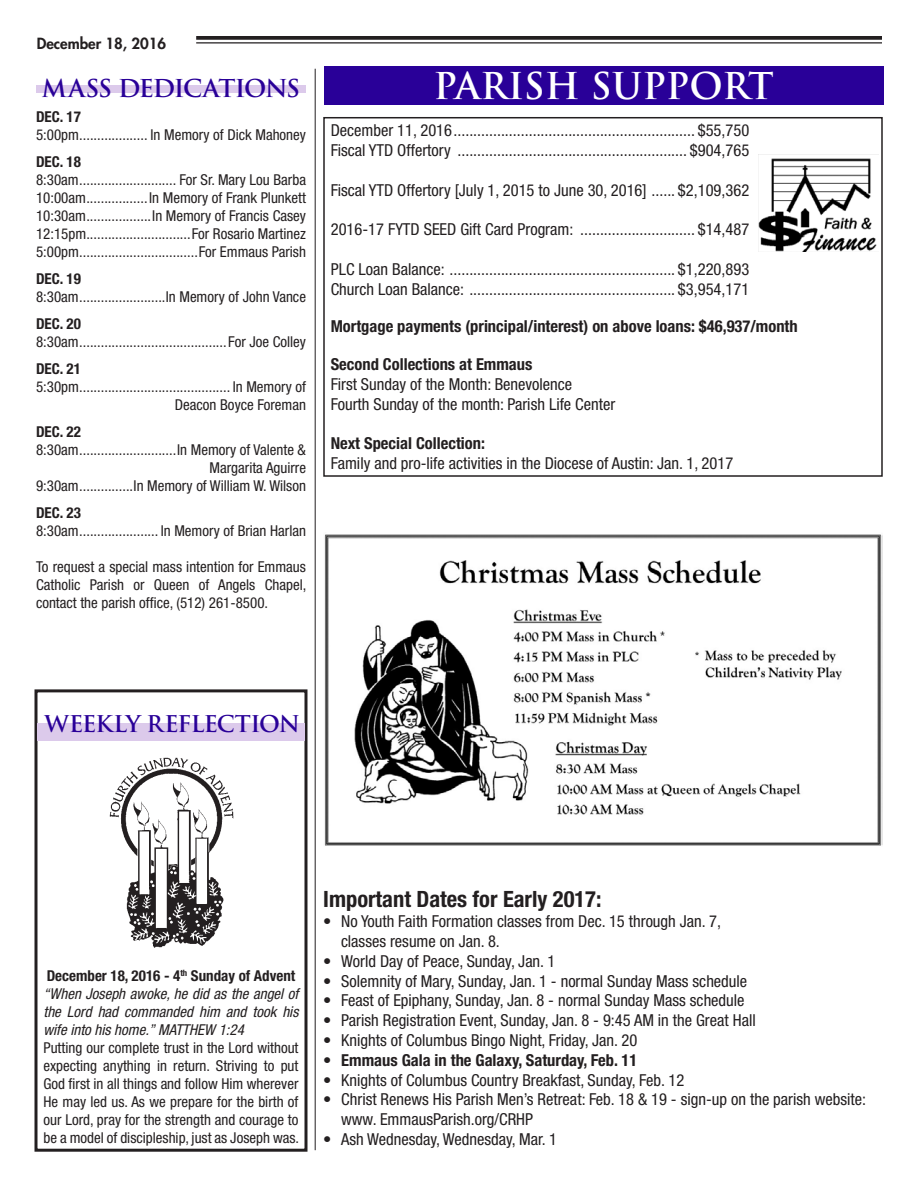
<style>
.page{position:relative;width:918px;height:1188px;background:#fff}
.page>*{position:absolute;margin:0;border:0;box-sizing:border-box;transform-origin:0 0}
.t1{font:700 36px "Trajan Pro";color:#fff}
.t2{font:700 24px "Trajan Pro";letter-spacing:-.05em;color:#290098}
.t3{font:700 condensed 22.5px "Helvetica Neue LT Std";color:#231f20}
.t4{font:700 22.5px "Trajan Pro";letter-spacing:-.04em;color:#290098}
.t5{font:condensed 16.5px/19.8px "Helvetica Neue LT Std";color:#231f20}
.t6{font:700 condensed 16.5px "Helvetica Neue LT Std";color:#231f20}
.t7{font:condensed 15px/18px "Helvetica Neue LT Std";color:#231f20;text-align:justify}
.t8{font:italic condensed 15px/18px "Helvetica Neue LT Std";color:#231f20}
.t9{font:700 condensed 15px "Helvetica Neue LT Std";color:#231f20}
.t10{font:800 15px "Futura Std";color:#231f20}
.s1{font-weight:700;font-style:normal}
.s2{font-weight:400}
</style>
<div class="page">
<hr style="left:315px;top:69px;width:1px;height:1081px;background:#231f20">
<div style="left:36px;top:85px;width:270px;height:7px;background:#dccaeb"></div>
<div style="left:324px;top:66px;width:559px;height:39px;background:#290098"></div>
<img style="left:758px;top:158px;width:119px;height:93px">
<div style="left:34px;top:689px;width:274px;height:463px;border:3px solid #231f20"></div>
<div style="left:323px;top:117px;width:560px;height:360px;border:2px solid #231f20"></div>
<div style="left:38px;top:724px;width:267px;height:17px;background:#dccaeb"></div>
<img style="left:109px;top:757px;width:125px;height:191px">
<img style="left:324px;top:534px;width:559px;height:312px">
<svg style="left:196px;top:36px;width:686px;height:4px;fill:#231f20"></svg>
<hr style="left:196px;top:42px;width:686px;height:2px;background:#231f20">
<p class="t10" style="left:37px;top:34px;width:131px">December 18, 2016</p>
<h2 class="t2" style="left:42px;top:73px;width:260px">MASS DEDICATIONS</h2>
<p class="t9" style="left:36px;top:108px;width:46px">DEC. 17</p>
<p class="t7" style="left:36px;top:126px;width:271px">5:00pm................... In Memory of Dick Mahoney</p>
<p class="t9" style="left:36px;top:153px;width:46px">DEC. 18</p>
<p class="t7" style="left:36px;top:171px;width:271px">8:30am........................... For Sr. Mary Lou Barba 10:00am.................In Memory of Frank Plunkett 10:30am..................In Memory of Francis Casey 12:15pm</p>
<p class="t7" style="left:192px;top:225px;width:116px">For Rosario Martinez</p>
<p class="t7" style="left:36px;top:243px;width:44px">5:00pm</p>
<p class="t7" style="left:199px;top:243px;width:109px">For Emmaus Parish</p>
<p class="t9" style="left:36px;top:270px;width:46px">DEC. 19</p>
<p class="t7" style="left:36px;top:288px;width:271px">8:30am........................In Memory of John Vance</p>
<p class="t9" style="left:36px;top:315px;width:46px">DEC. 20</p>
<p class="t7" style="left:36px;top:333px;width:44px">8:30am</p>
<p class="t7" style="left:228px;top:333px;width:79px">For Joe Colley</p>
<p class="t9" style="left:36px;top:360px;width:46px">DEC. 21</p>
<p class="t7" style="left:36px;top:378px;width:44px">5:30pm</p>
<p class="t7" style="left:175px;top:378px;width:133px;text-align:right">In Memory of<br>Deacon Boyce Foreman</p>
<p class="t9" style="left:36px;top:423px;width:46px">DEC. 22</p>
<p class="t7" style="left:36px;top:441px;width:271px;text-align:right">8:30am...........................In Memory of Valente &amp;<br>Margarita Aguirre<br>9:30am...............In Memory of William W. Wilson</p>
<p class="t9" style="left:36px;top:504px;width:46px">DEC. 23</p>
<p class="t7" style="left:36px;top:522px;width:271px">8:30am...................... In Memory of Brian Harlan</p>
<p class="t7" style="left:36px;top:558px;width:272px">To request a special mass intention for Emmaus Catholic Parish or Queen of Angels Chapel, contact the parish office, (512) 261-8500.</p>
<h1 class="t1" style="left:434px;top:63px;width:342px">PARISH SUPPORT</h1>
<p class="t5" style="left:331px;top:120px;width:420px">December 11, 2016............................................................. $55,750<br>Fiscal YTD Offertory .......................................................... $904,765</p>
<p class="t5" style="left:331px;top:180px;width:420px">Fiscal YTD Offertory [July 1, 2015 to June 30, 2016] ...... $2,109,362</p>
<p class="t5" style="left:331px;top:219px;width:420px">2016-17 FYTD SEED Gift Card Program: ............................. $14,487</p>
<p class="t5" style="left:331px;top:259px;width:420px">PLC Loan Balance: ......................................................... $1,220,893<br>Church Loan Balance: .................................................... $3,954,171</p>
<p class="t6" style="left:331px;top:317px;width:469px">Mortgage payments (principal/interest) on above loans: $46,937/month</p>
<p class="t6" style="left:331px;top:354px;width:203px">Second Collections at Emmaus</p>
<p class="t5" style="left:331px;top:374px;width:286px">First Sunday of the Month: Benevolence<br>Fourth Sunday of the month: Parish Life Center</p>
<p class="t6" style="left:331px;top:434px;width:156px">Next Special Collection:</p>
<p class="t5" style="left:331px;top:453px;width:404px">Family and pro-life activities in the Diocese of Austin: Jan. 1, 2017</p>
<h3 class="t4" style="left:44px;top:710px;width:257px">WEEKLY REFLECTION</h3>
<p class="t8" style="left:43px;top:967px;width:256px"><span class="s1">December 18, 2016 - 4</span><sup>th</sup> <span class="s1">Sunday of Advent </span>“When Joseph awoke, he did as the angel of the Lord had commanded him and took his wife into his home.” MATTHEW 1:24</p>
<p class="t7" style="left:43px;top:1038px;width:257px">Putting our complete trust in the Lord without expecting anything in return. Striving to put God first in all things and follow Him wherever He may led us. As we prepare for the birth of our Lord, pray for the strength and courage to be a model of discipleship, just as Joseph was.</p>
<h3 class="t3" style="left:323px;top:886px;width:280px">Important Dates for Early 2017:</h3>
<p class="t5" style="left:341px;top:911px;width:381px;text-indent:-18px">• No Youth Faith Formation classes from Dec. 15 through Jan. 7, classes resume on Jan. 8.</p>
<p class="t5" style="left:323px;top:951px;width:234px">• World Day of Peace, Sunday, Jan. 1</p>
<p class="t5" style="left:323px;top:971px;width:426px">• Solemnity of Mary, Sunday, Jan. 1 - normal Sunday Mass schedule</p>
<p class="t5" style="left:323px;top:991px;width:423px">• Feast of Epiphany, Sunday, Jan. 8 - normal Sunday Mass schedule</p>
<p class="t5" style="left:323px;top:1010px;width:434px">• Parish Registration Event, Sunday, Jan. 8 - 9:45 AM in the Great Hall</p>
<p class="t5" style="left:323px;top:1030px;width:316px">• Knights of Columbus Bingo Night, Friday, Jan. 20</p>
<p class="t6" style="left:323px;top:1050px;width:316px"><span class="s2">•</span> Emmaus Gala in the Galaxy, Saturday, Feb. 11</p>
<p class="t5" style="left:323px;top:1070px;width:363px">• Knights of Columbus Country Breakfast, Sunday, Feb. 12</p>
<p class="t5" style="left:341px;top:1090px;width:526px;text-indent:-18px">• Christ Renews His Parish Men’s Retreat: Feb. 18 &amp; 19 - sign-up on the parish website: www. EmmausParish.org/CRHP</p>
<p class="t5" style="left:323px;top:1129px;width:235px">• Ash Wednesday, Wednesday, Mar. 1</p>
</div>
